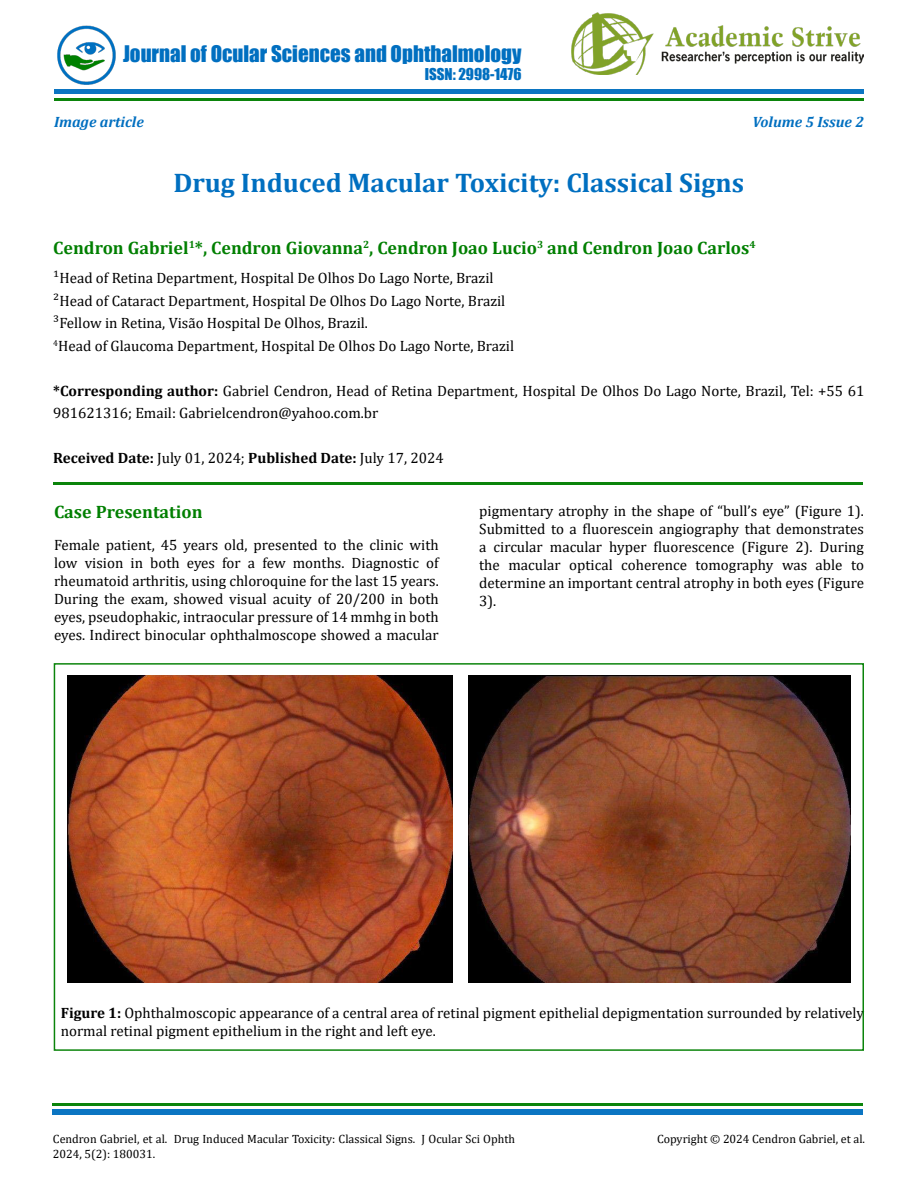
<style>
.page{position:relative;width:918px;height:1188px;background:#fff}
.page>*{position:absolute;margin:0;border:0;box-sizing:border-box;transform-origin:0 0}
.t1{font:700 27px "Cambria";color:#006fc0}
.t2{font:21px "Impact";color:#006fc0}
.t3{font:700 18px "Cambria";color:#007f01}
.t4{font:15px/18px "Cambria";color:#000}
.t5{font:700 15px "Cambria";color:#000}
.t6{font:italic 700 15px "Cambria";color:#006fc0}
.t7{font:15px "Impact";color:#006fc0}
.t8{font:12px/14.4px "Cambria";color:#000}
.s1{font-weight:700}
.s2{font-weight:400}
</style>
<div class="page">
<div style="left:54px;top:89px;width:810px;height:5px;background:#0b75c2"></div>
<div style="left:53px;top:1109px;width:810px;height:5px;background:#0b75c2"></div>
<hr style="left:53px;top:1103px;width:810px;height:3px;background:#007f01">
<hr style="left:54px;top:98px;width:810px;height:3px;background:#007f01">
<img style="left:57px;top:25px;width:59px;height:60px">
<img style="left:572px;top:13px;width:291px;height:62px">
<hr style="left:53px;top:482px;width:810px;height:2px;background:#007f01">
<img style="left:68px;top:676px;width:384px;height:306px">
<img style="left:469px;top:676px;width:381px;height:306px">
<div style="left:54px;top:663px;width:810px;height:388px;border:2px solid #007f01"></div>
<h2 class="t2" style="left:123px;top:38px;width:400px">Journal of Ocular Sciences and Ophthalmology</h2>
<p class="t7" style="left:425px;top:63px;width:98px">ISSN: 2998-1476</p>
<p class="t6" style="left:54px;top:111px;width:91px">Image article</p>
<p class="t6" style="left:752px;top:111px;width:113px">Volume 5 Issue 2</p>
<h1 class="t1" style="left:173px;top:164px;width:572px">Drug Induced Macular Toxicity: Classical Signs</h1>
<p class="t3" style="left:53px;top:235px;width:704px">Cendron Gabriel<sup>1</sup>*, Cendron Giovanna<sup>2</sup>, Cendron Joao Lucio<sup>3</sup> and Cendron Joao Carlos<sup>4</sup></p>
<p class="t4" style="left:53px;top:267px;width:462px;line-height:22.5px">¹Head of Retina Department, Hospital De Olhos Do Lago Norte, Brazil ²Head of Cataract Department, Hospital De Olhos Do Lago Norte, Brazil ³Fellow in Retina, Visão Hospital De Olhos, Brazil.<br><sup>4</sup>Head of Glaucoma Department, Hospital De Olhos Do Lago Norte, Brazil</p>
<p class="t4" style="left:53px;top:379px;width:813px;line-height:22.5px"><span class="s1">*Corresponding author:</span> Gabriel Cendron, Head of Retina Department, Hospital De Olhos Do Lago Norte, Brazil, Tel: +55 61<br>981621316; Email: Gabrielcendron@yahoo.com.br</p>
<p class="t5" style="left:53px;top:448px;width:392px">Received Date: <span class="s2">July 01, 2024;</span> Published Date: <span class="s2">July 17, 2024</span></p>
<p class="t3" style="left:54px;top:500px;width:150px">Case Presentation</p>
<p class="t4" style="left:54px;top:536px;width:386px;text-align:justify">Female patient, 45 years old, presented to the clinic with low vision in both eyes for a few months. Diagnostic of rheumatoid arthritis, using chloroquine for the last 15 years.<br>During the exam, showed visual acuity of 20/200 in both eyes, pseudophakic, intraocular pressure of 14 mmhg in both eyes. Indirect binocular ophthalmoscope showed a macular</p>
<p class="t4" style="left:479px;top:502px;width:386px;text-align:justify">pigmentary atrophy in the shape of “bull’s eye” (Figure 1).<br>Submitted to a fluorescein angiography that demonstrates a circular macular hyper fluorescence (Figure 2). During the macular optical coherence tomography was able to determine an important central atrophy in both eyes (Figure 3).</p>
<p class="t4" style="left:61px;top:1004px;width:805px"><span class="s1">Figure 1:</span> Ophthalmoscopic appearance of a central area of retinal pigment epithelial depigmentation surrounded by relatively normal retinal pigment epithelium in the right and left eye.</p>
<p class="t8" style="left:53px;top:1132px;width:464px">Cendron Gabriel, et al. Drug Induced Macular Toxicity: Classical Signs. J Ocular Sci Ophth<br>2024, 5(2): 180031.</p>
<p class="t8" style="left:657px;top:1132px;width:210px">Copyright © 2024 Cendron Gabriel, et al.</p>
</div>
